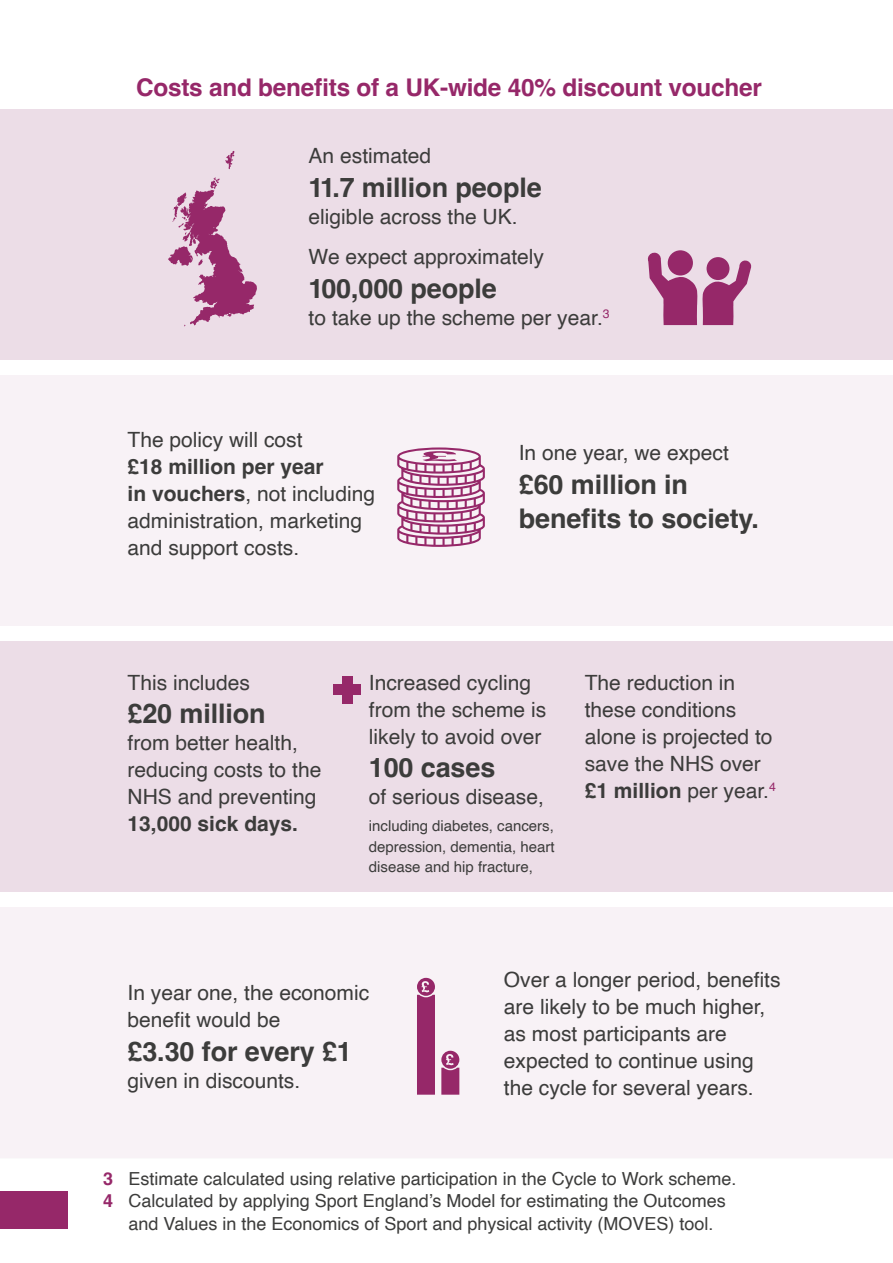
<style>
.page{position:relative;width:893px;height:1263px;background:#fff}
.page>*{position:absolute;margin:0;border:0;box-sizing:border-box;transform-origin:0 0}
.t1{font:700 27px/33.8px "Helvetica";letter-spacing:-.005em;color:#3c3c3b}
.Heading_3{font:700 24.3px "Helvetica";letter-spacing:-.01em;color:#962869}
.t2{font:21px/27px "Helvetica";color:#3c3c3b}
.Footnotes{font:18px/22.5px "Helvetica";color:#3c3c3b}
.t3{font:15px/20.2px "Helvetica";color:#3c3c3b;text-align:justify}
.s1{font-weight:700}
.s2{font-weight:700;color:#962869}
</style>
<div class="page">
<hr style="left:0;top:1157px;width:893px;height:1px;background:#dadada">
<div style="left:0;top:1191px;width:68px;height:38px;background:#962869"></div>
<div style="left:0;top:109px;width:893px;height:250px;background:#ecdde7"></div>
<div style="left:0;top:375px;width:893px;height:250px;background:#f8f2f6"></div>
<div style="left:0;top:641px;width:893px;height:250px;background:#ecdde7"></div>
<div style="left:0;top:907px;width:893px;height:250px;background:#f8f2f6"></div>
<svg style="left:668px;top:250px;width:25px;height:25px"></svg>
<svg style="left:648px;top:252px;width:103px;height:73px"></svg>
<svg style="left:168px;top:151px;width:89px;height:175px"></svg>
<svg style="left:441px;top:1051px;width:18px;height:44px"></svg>
<svg style="left:417px;top:978px;width:18px;height:117px;background:#9b3371"></svg>
<svg style="left:397px;top:447px;width:88px;height:100px"></svg>
<div style="left:342px;top:676px;width:11px;height:27px;background:#962869"></div>
<div style="left:334px;top:684px;width:27px;height:11px;background:#962869"></div>
<h3 class="Heading_3" style="left:136px;top:72px;width:627px">Costs and benefits of a UK-wide 40% discount voucher</h3>
<p class="t2" style="left:309px;top:143px;width:124px">An estimated</p>
<p class="t1" style="left:309px;top:173px;width:235px">11.7 million people</p>
<p class="t2" style="left:309px;top:204px;width:210px">eligible across the UK.</p>
<p class="t2" style="left:309px;top:244px;width:237px">We expect approximately</p>
<p class="t1" style="left:309px;top:275px;width:190px">100,000 people</p>
<p class="t2" style="left:309px;top:305px;width:302px">to take up the scheme per year.<sup>3</sup></p>
<p class="t2" style="left:128px;top:426px;width:249px">The policy will cost<br><span class="s1">£18 million per year<br>in vouchers</span>, not including administration, marketing and support costs.</p>
<p class="t2" style="left:519px;top:440px;width:212px">In one year, we expect</p>
<p class="t1" style="left:519px;top:470px;width:242px">£60 million in benefits to society.</p>
<p class="t2" style="left:128px;top:669px;width:124px">This includes</p>
<p class="t1" style="left:128px;top:700px;width:140px">£20 million</p>
<p class="t2" style="left:128px;top:730px;width:195px">from better health, reducing costs to the<br>NHS and preventing<br><span class="s1">13,000 sick days.</span></p>
<p class="t2" style="left:369px;top:669px;width:179px">Increased cycling from the scheme is likely to avoid over</p>
<p class="t1" style="left:369px;top:754px;width:128px">100 cases</p>
<p class="t2" style="left:369px;top:784px;width:177px">of serious disease,</p>
<p class="t3" style="left:369px;top:816px;width:187px">including diabetes, cancers, depression, dementia, heart disease and hip fracture,</p>
<p class="t2" style="left:585px;top:669px;width:193px">The reduction in these conditions alone is projected to save the NHS over <span class="s1">£1 million</span> per year.<sup>4</sup></p>
<p class="t2" style="left:128px;top:980px;width:243px">In year one, the economic benefit would be</p>
<p class="t1" style="left:128px;top:1037px;width:226px">£3.30 for every £1</p>
<p class="t2" style="left:128px;top:1068px;width:174px">given in discounts.</p>
<p class="t2" style="left:504px;top:966px;width:278px">Over a longer period, benefits are likely to be much higher, as most participants are expected to continue using the cycle for several years.</p>
<p class="Footnotes" style="left:103px;top:1168px;width:635px"><span class="s2">3</span> Estimate calculated using relative participation in the Cycle to Work scheme.</p>
<p class="Footnotes" style="left:129px;top:1190px;width:598px;text-indent:-26px"><span class="s2">4</span> Calculated by applying Sport England’s Model for estimating the Outcomes and Values in the Economics of Sport and physical activity (MOVES) tool.</p>
</div>
